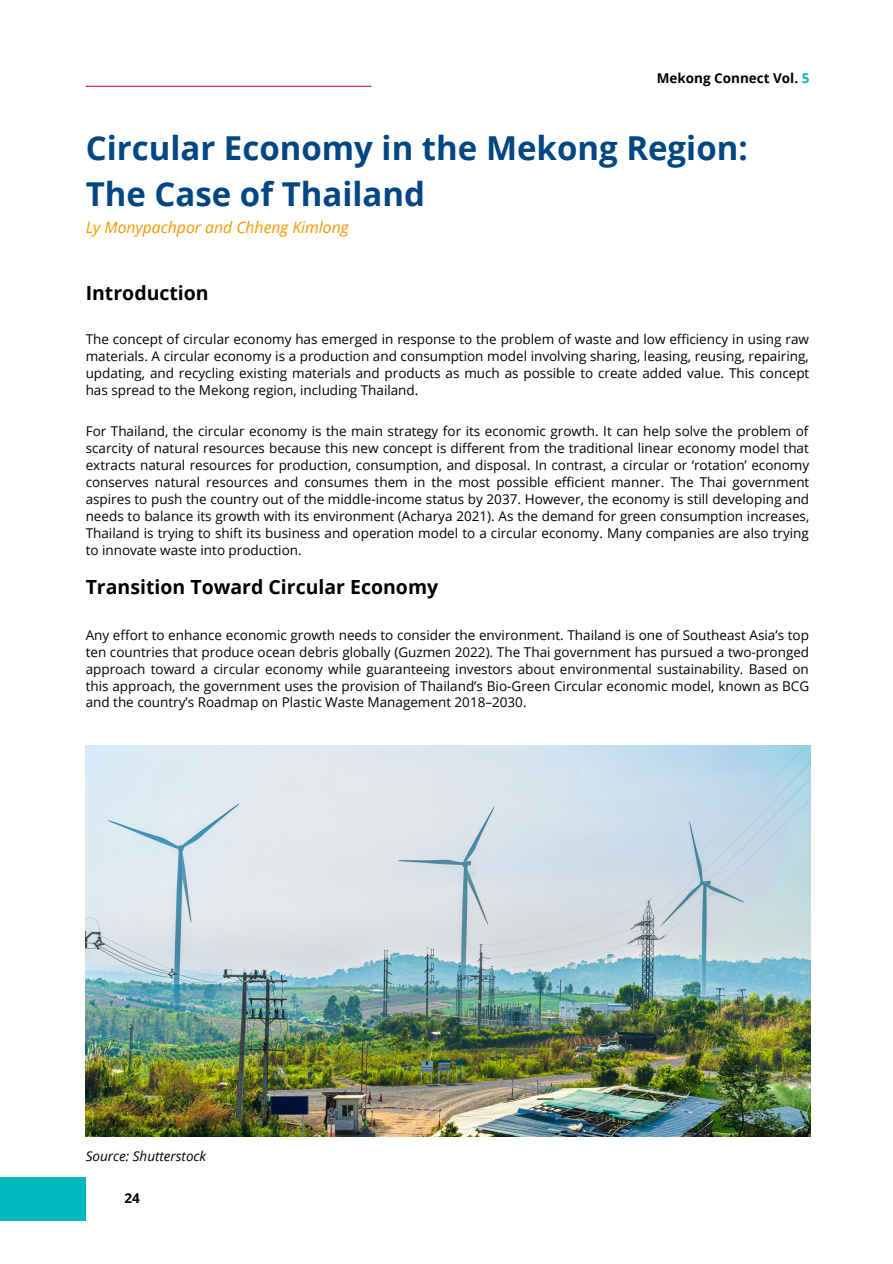
<style>
.page{position:relative;width:893px;height:1264px;background:#fff}
.page>*{position:absolute;margin:0;border:0;box-sizing:border-box;transform-origin:0 0}
.t1{font:700 33px/46px "Open Sans";color:#004682}
.t2{font:700 19.5px "Open Sans";color:#000}
.t3{font:italic 15.75px "Open Sans";color:#fa9600}
.t4{font:13.5px/16.8px "Open Sans";color:#000;text-align:justify}
.t5{font:700 13.5px "Open Sans";color:#000}
.t6{font:italic 13.5px "Open Sans";color:#000}
.s1{color:#00b9be}
</style>
<div class="page">
<img style="left:86px;top:745px;width:724px;height:391px">
<div style="left:0;top:1176px;width:86px;height:44px;background:#00b9be"></div>
<hr style="left:86px;top:86px;width:285px;height:1px;background:#dc005a">
<p class="t5" style="left:656px;top:68px;width:154px">Mekong Connect Vol. <span class="s1">5</span></p>
<p class="t1" style="left:86px;top:124px;width:663px">Circular Economy in the Mekong Region:<br>The Case of Thailand</p>
<p class="t3" style="left:86px;top:216px;width:264px">Ly Monypachpor and Chheng Kimlong</p>
<p class="t2" style="left:86px;top:279px;width:125px">Introduction</p>
<p class="t4" style="left:86px;top:330px;width:725px">The concept of circular economy has emerged in response to the problem of waste and low efficiency in using raw materials. A circular economy is a production and consumption model involving sharing, leasing, reusing, repairing, updating, and recycling existing materials and products as much as possible to create added value. This concept has spread to the Mekong region, including Thailand.</p>
<p class="t4" style="left:86px;top:423px;width:725px">For Thailand, the circular economy is the main strategy for its economic growth. It can help solve the problem of scarcity of natural resources because this new concept is different from the traditional linear economy model that extracts natural resources for production, consumption, and disposal. In contrast, a circular or ‘rotation’ economy conserves natural resources and consumes them in the most possible efficient manner. The Thai government aspires to push the country out of the middle-income status by 2037. However, the economy is still developing and needs to balance its growth with its environment (Acharya 2021). As the demand for green consumption increases, Thailand is trying to shift its business and operation model to a circular economy. Many companies are also trying to innovate waste into production.</p>
<p class="t2" style="left:86px;top:573px;width:354px">Transition Toward Circular Economy</p>
<p class="t4" style="left:86px;top:626px;width:725px">Any effort to enhance economic growth needs to consider the environment. Thailand is one of Southeast Asia’s top ten countries that produce ocean debris globally (Guzmen 2022). The Thai government has pursued a two-pronged approach toward a circular economy while guaranteeing investors about environmental sustainability. Based on this approach, the government uses the provision of Thailand’s Bio-Green Circular economic model, known as BCG and the country’s Roadmap on Plastic Waste Management 2018–2030.</p>
<p class="t6" style="left:86px;top:1146px;width:122px">Source: Shutterstock</p>
<p class="t5" style="left:124px;top:1188px;width:17px">24</p>
</div>
